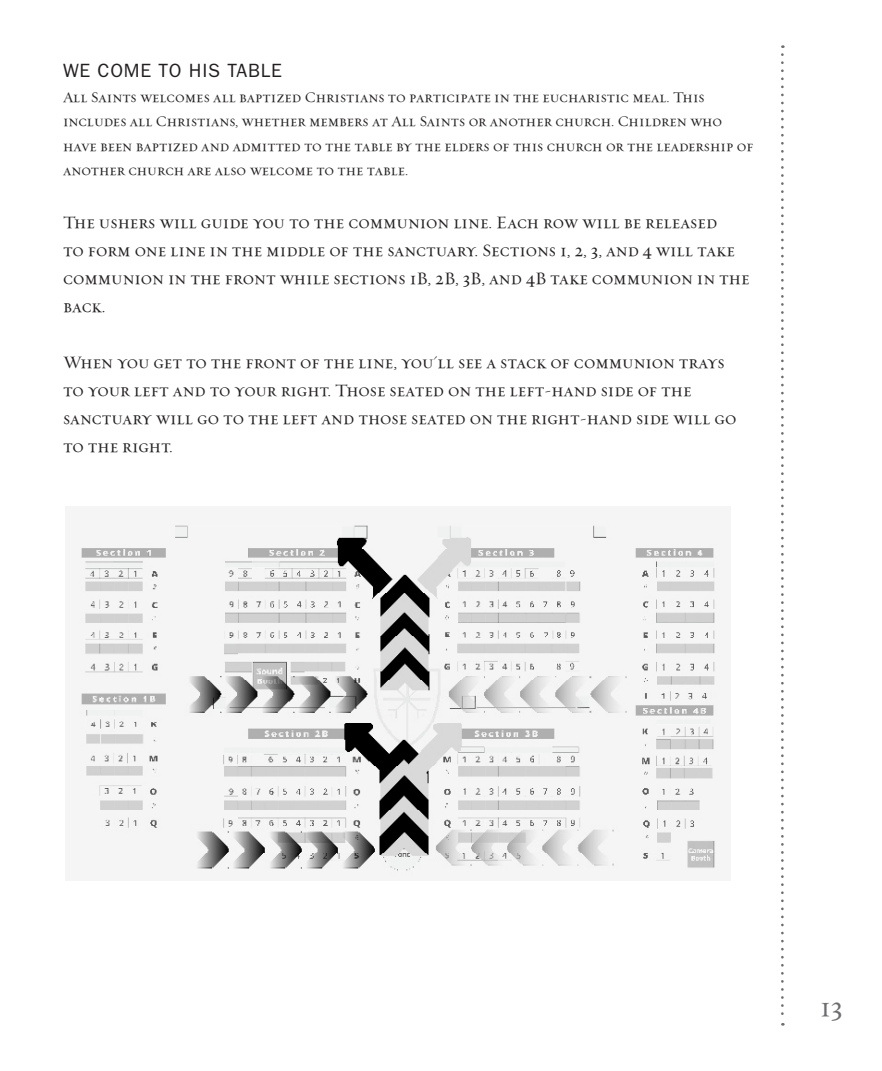
<style>
.page{position:relative;width:882px;height:1071px;background:#fff}
.page>*{position:absolute;margin:0;border:0;box-sizing:border-box;transform-origin:0 0}
.t1{font:28px "Requiem Text HTF Small Caps";color:#6c6d70}
.Subheads{font:19.25px "ITC Franklin Gothic Std";letter-spacing:.04em;color:#231f20}
.Notes_to_Congregatio{font:17.5px/28px "Requiem Text HTF Small Caps";color:#231f20}
.Notes_to_Congregatio-2{font:14.88px/24.5px "Requiem Text HTF Small Caps";color:#231f20}
</style>
<div class="page">
<svg style="left:781px;top:55px;width:3px;height:971px"></svg>
<img style="left:79px;top:520px;width:638px;height:357px">
<p class="Subheads" style="left:63px;top:60px;width:220px">WE COME TO HIS TABLE</p>
<p class="Notes_to_Congregatio-2" style="left:63px;top:85px;width:692px">All Saints welcomes all baptized Christians to participate in the eucharistic meal. This includes all Christians, whether members at All Saints or another church. Children who have been baptized and admitted to the table by the elders of this church or the leadership of another church are also welcome to the table.</p>
<p class="Notes_to_Congregatio" style="left:63px;top:209px;width:688px">The ushers will guide you to the communion line. Each row will be released<br>to form one line in the middle of the sanctuary. Sections 1, 2, 3, and 4 will take communion in the front while sections 1B, 2B, 3B, and 4B take communion in the back.</p>
<p class="Notes_to_Congregatio" style="left:63px;top:349px;width:675px">When you get to the front of the line, you'll see a stack of communion trays to your left and to your right. Those seated on the left-hand side of the sanctuary will go to the left and those seated on the right-hand side will go to the right.</p>
<h1 class="t1" style="left:820px;top:990px;width:24px">13</h1>
</div>
